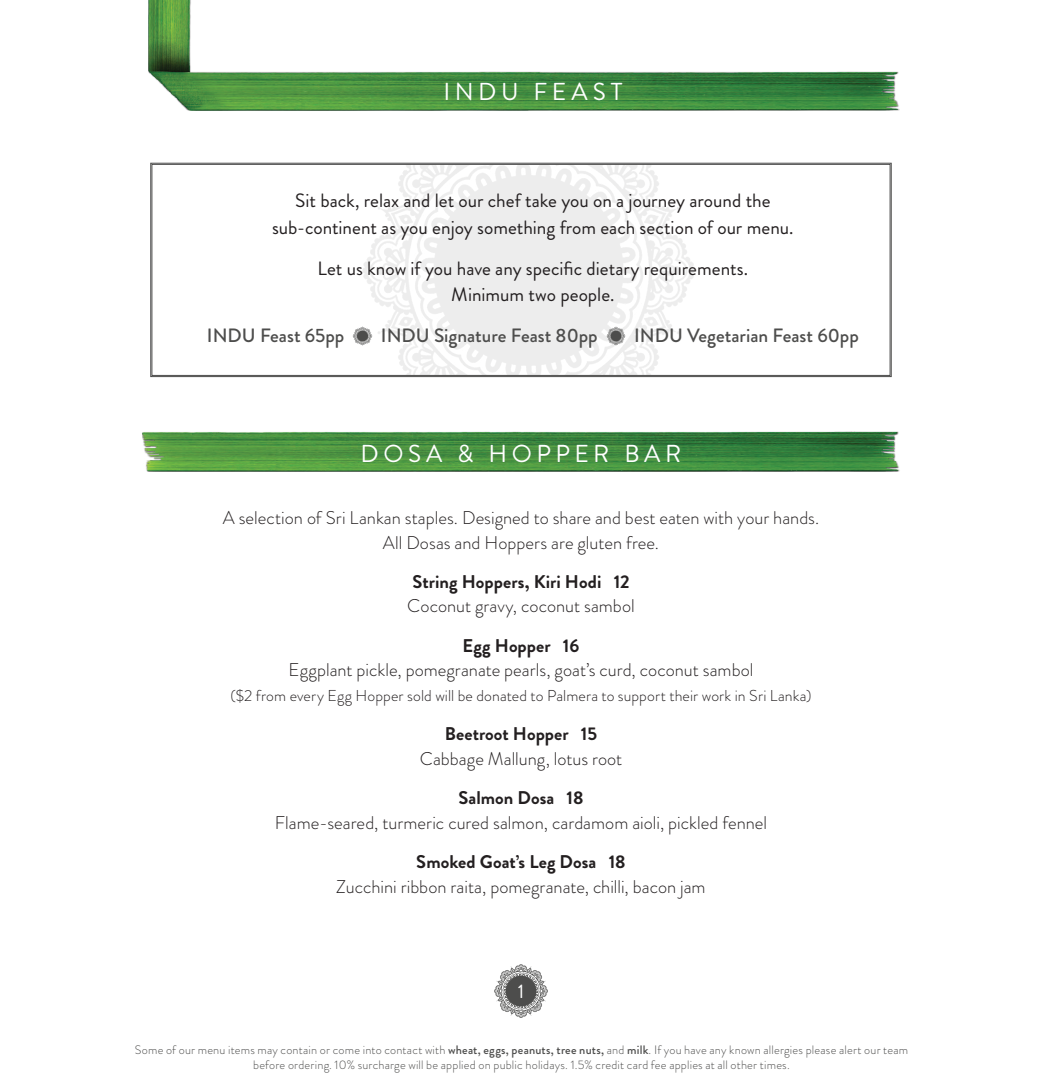
<style>
.page{position:relative;width:1042px;height:1092px;background:#fff}
.page>*{position:absolute;margin:0;border:0;box-sizing:border-box;transform-origin:0 0}
.DISH_DESCRIPTION{font:24.5px "Brandon Grotesque";letter-spacing:.185em;color:#fff}
.t1{font:19.6px "Brandon Grotesque";color:#fff}
.DISH_DESCRIPTION-2{font:19.25px/26.2px "Brandon Grotesque";color:#231f20;text-align:center}
.t2{font:500 19.25px "Brandon Grotesque";color:#4d4d4c}
.DISH_DESCRIPTION-3{font:300 18.38px/24.5px "Brandon Grotesque";color:#231f20;text-align:center}
.DISH_DESCRIPTION-4{font:300 15.75px "Brandon Grotesque";letter-spacing:.01em;color:#231f20}
.DISH_DESCRIPTION-5{font:300 12.25px/15.8px "Brandon Grotesque";letter-spacing:.015em;color:#4d4d4c;text-align:center}
.s1{font-weight:700}
.s2{font-weight:500}
</style>
<div class="page">
<img style="left:494px;top:964px;width:54px;height:54px">
<img style="left:148px;top:0;width:752px;height:111px">
<img style="left:142px;top:431px;width:758px;height:41px">
<svg style="left:150px;top:163px;width:741px;height:214px"></svg>
<div style="left:151px;top:164px;width:739px;height:212px;border:1px solid #4d4d4c"></div>
<p class="DISH_DESCRIPTION" style="left:443px;top:75px;width:181px">INDU FEAST</p>
<p class="DISH_DESCRIPTION-2" style="left:272px;top:188px;width:523px">Sit back, relax and let our chef take you on a journey around the sub-continent as you enjoy something from each section of our menu.</p>
<p class="DISH_DESCRIPTION-2" style="left:318px;top:255px;width:432px">Let us know if you have any specific dietary requirements.<br>Minimum two people.</p>
<p class="t2" style="left:207px;top:322px;width:139px">INDU Feast 65pp</p>
<p class="t2" style="left:381px;top:322px;width:218px">INDU Signature Feast 80pp</p>
<p class="t2" style="left:634px;top:322px;width:226px">INDU Vegetarian Feast 60pp</p>
<p class="DISH_DESCRIPTION" style="left:361px;top:436px;width:322px">DOSA &amp; HOPPER BAR</p>
<p class="DISH_DESCRIPTION-3" style="left:223px;top:505px;width:598px">A selection of Sri Lankan staples. Designed to share and best eaten with your hands.<br>All Dosas and Hoppers are gluten free.</p>
<p class="DISH_DESCRIPTION-3" style="left:407px;top:569px;width:229px;text-align:left"><span class="s1">String Hoppers, Kiri Hodi 12<br></span>Coconut gravy, coconut sambol</p>
<p class="DISH_DESCRIPTION-3" style="left:289px;top:633px;width:466px"><span class="s1">Egg Hopper 16<br></span>Eggplant pickle, pomegranate pearls, goat’s curd, coconut sambol</p>
<p class="DISH_DESCRIPTION-4" style="left:230px;top:684px;width:582px">($2 from every Egg Hopper sold will be donated to Palmera to support their work in Sri Lanka)</p>
<p class="DISH_DESCRIPTION-3" style="left:420px;top:721px;width:204px"><span class="s1">Beetroot Hopper 15<br></span>Cabbage Mallung, lotus root</p>
<p class="DISH_DESCRIPTION-3" style="left:275px;top:785px;width:494px"><span class="s1">Salmon Dosa 18<br></span>Flame-seared, turmeric cured salmon, cardamom aioli, pickled fennel</p>
<p class="DISH_DESCRIPTION-3" style="left:336px;top:849px;width:371px"><span class="s1">Smoked Goat’s Leg Dosa 18<br></span>Zucchini ribbon raita, pomegranate, chilli, bacon jam</p>
<p class="t1" style="left:518px;top:977px;width:8px">1</p>
<p class="DISH_DESCRIPTION-5" style="left:135px;top:1041px;width:775px">Some of our menu items may contain or come into contact with <span class="s2">wheat, eggs, peanuts, tree nuts,</span> and <span class="s2">milk</span>. If you have any known allergies please alert our team before ordering. 10% surcharge will be applied on public holidays. 1.5% credit card fee applies at all other times.</p>
</div>
